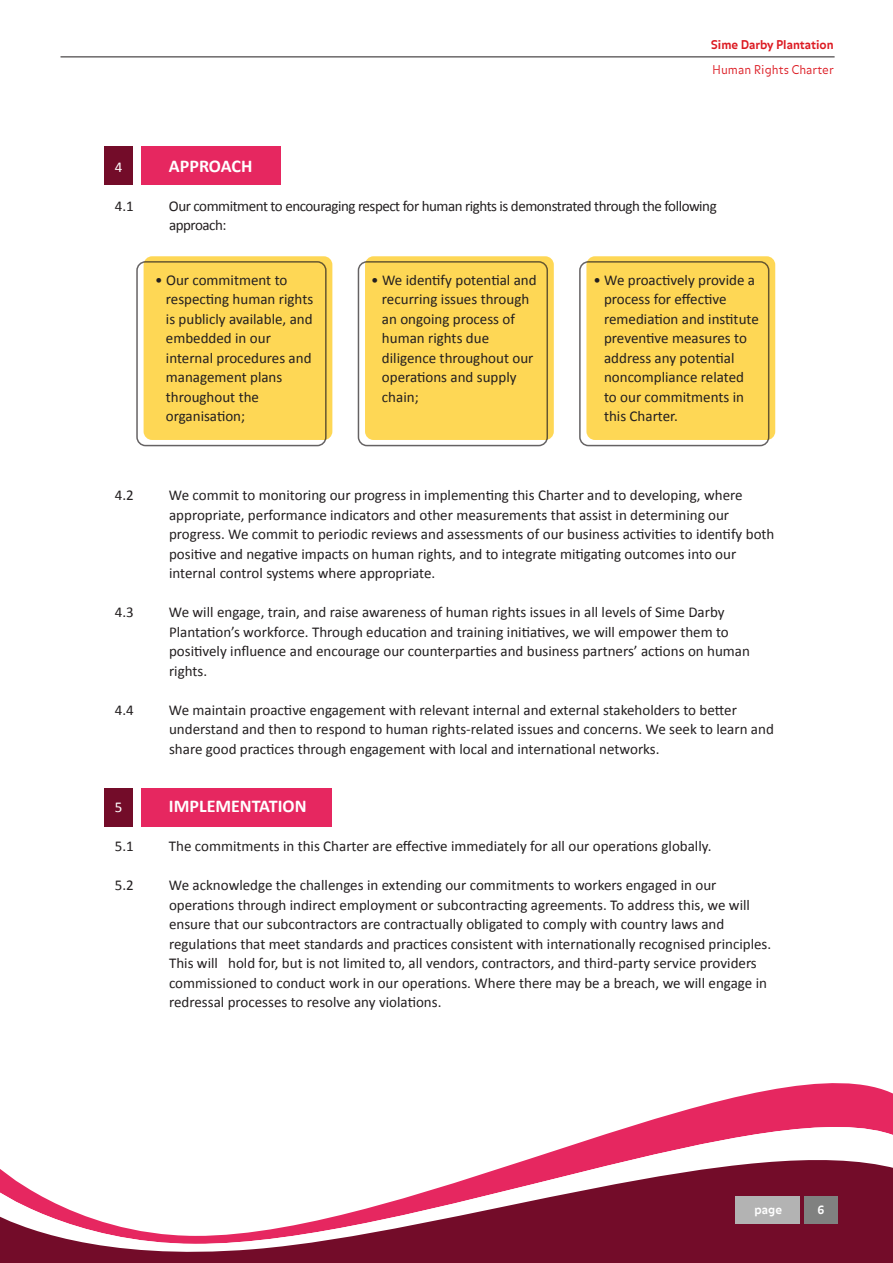
<style>
.page{position:relative;width:893px;height:1263px;background:#fff}
.page>*{position:absolute;margin:0;border:0;box-sizing:border-box;transform-origin:0 0}
.t1{font:700 18px "Calibri";color:#fff}
.t2{font:15px/19.5px "Calibri";color:#231f20}
.t3{font:15px/19.5px "Calibri";letter-spacing:-.03em;color:#231f20}
.t4{font:15px "Calibri";color:#fff}
.t5{font:700 12px "Balance";color:#dc1820}
.t6{font:300 12px "Balance";color:#dc1820}
.t7{font:700 12px "Balance";color:#fff}
</style>
<div class="page">
<svg style="left:619px;top:1088px;width:274px;height:42px;fill:#e62760"></svg>
<svg style="left:0;top:1130px;width:893px;height:133px"></svg>
<div style="left:144px;top:256px;width:188px;height:184px;background:#fed755;border-radius:9px"></div>
<div style="left:136px;top:261px;width:191px;height:185px;border:2px solid #231f20;border-radius:9px"></div>
<div style="left:365px;top:256px;width:189px;height:184px;background:#fed755;border-radius:9px"></div>
<div style="left:358px;top:261px;width:190px;height:185px;border:2px solid #231f20;border-radius:9px"></div>
<div style="left:586px;top:256px;width:189px;height:184px;background:#fed755;border-radius:9px"></div>
<div style="left:579px;top:261px;width:190px;height:185px;border:2px solid #231f20;border-radius:9px"></div>
<div style="left:735px;top:1196px;width:65px;height:27px;background:#b3b3b3"></div>
<div style="left:805px;top:1196px;width:33px;height:27px;background:#808180"></div>
<div style="left:141px;top:146px;width:140px;height:39px;background:#e62760"></div>
<div style="left:105px;top:146px;width:28px;height:39px;background:#730c29"></div>
<div style="left:141px;top:788px;width:191px;height:39px;background:#e62760"></div>
<div style="left:105px;top:788px;width:28px;height:39px;background:#730c29"></div>
<hr style="left:61px;top:57px;width:774px;height:1px;background:#211d1e">
<p class="t5" style="left:711px;top:37px;width:124px">Sime Darby Plantation</p>
<p class="t6" style="left:712px;top:63px;width:123px">Human Rights Charter</p>
<p class="t4" style="left:115px;top:157px;width:9px">4</p>
<p class="t1" style="left:169px;top:153px;width:85px">APPROACH</p>
<p class="t2" style="left:115px;top:196px;width:20px">4.1</p>
<p class="t3" style="left:169px;top:196px;width:549px">Our commitment to encouraging respect for human rights is demonstrated through the following approach:</p>
<p class="t2" style="left:166px;top:270px;width:149px;text-indent:-11px">• Our commitment to respecting human rights is publicly available, and embedded in our internal procedures and management plans throughout the organisation;</p>
<p class="t2" style="left:382px;top:270px;width:156px;text-indent:-11px">• We identify potential and recurring issues through an ongoing process of human rights due diligence throughout our operations and supply chain;</p>
<p class="t2" style="left:604px;top:270px;width:156px;text-indent:-11px">• We proactively provide a process for effective remediation and institute preventive measures to address any potential noncompliance related to our commitments in this Charter.</p>
<p class="t2" style="left:115px;top:486px;width:20px">4.2</p>
<p class="t2" style="left:169px;top:486px;width:607px">We commit to monitoring our progress in implementing this Charter and to developing, where appropriate, performance indicators and other measurements that assist in determining our progress. We commit to periodic reviews and assessments of our business activities to identify both positive and negative impacts on human rights, and to integrate mitigating outcomes into our internal control systems where appropriate.</p>
<p class="t2" style="left:115px;top:603px;width:20px">4.3</p>
<p class="t2" style="left:169px;top:603px;width:582px">We will engage, train, and raise awareness of human rights issues in all levels of Sime Darby Plantation’s workforce. Through education and training initiatives, we will empower them to positively influence and encourage our counterparties and business partners’ actions on human rights.</p>
<p class="t2" style="left:115px;top:700px;width:20px">4.4</p>
<p class="t2" style="left:169px;top:700px;width:606px">We maintain proactive engagement with relevant internal and external stakeholders to better understand and then to respond to human rights-related issues and concerns. We seek to learn and share good practices through engagement with local and international networks.</p>
<p class="t4" style="left:115px;top:798px;width:9px">5</p>
<p class="t1" style="left:169px;top:794px;width:139px">IMPLEMENTATION</p>
<p class="t2" style="left:115px;top:837px;width:20px">5.1</p>
<p class="t2" style="left:169px;top:837px;width:544px">The commitments in this Charter are effective immediately for all our operations globally.</p>
<p class="t2" style="left:115px;top:876px;width:20px">5.2</p>
<p class="t2" style="left:169px;top:876px;width:604px">We acknowledge the challenges in extending our commitments to workers engaged in our operations through indirect employment or subcontracting agreements. To address this, we will ensure that our subcontractors are contractually obligated to comply with country laws and regulations that meet standards and practices consistent with internationally recognised principles.<br>This will hold for, but is not limited to, all vendors, contractors, and third-party service providers commissioned to conduct work in our operations. Where there may be a breach, we will engage in redressal processes to resolve any violations.</p>
<p class="t7" style="left:755px;top:1202px;width:29px">page</p>
<p class="t7" style="left:817px;top:1202px;width:8px">6</p>
</div>
